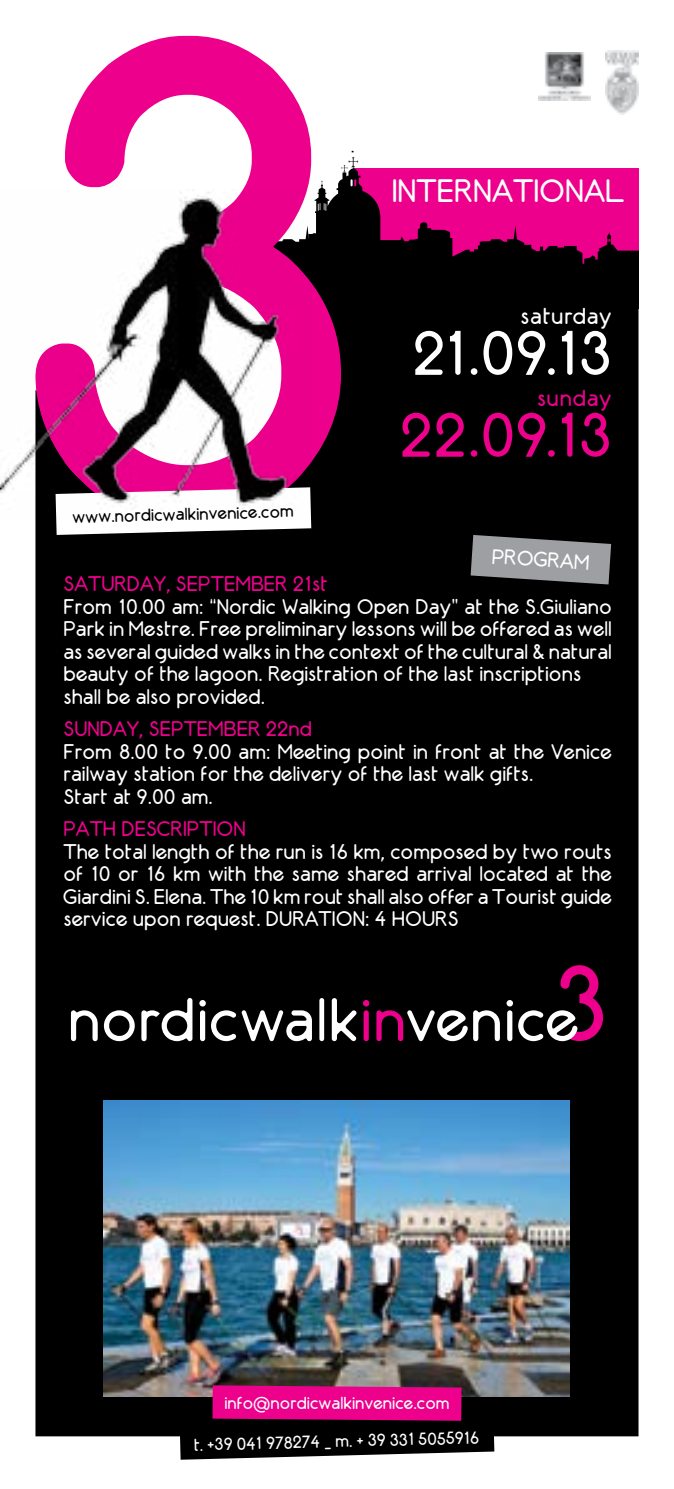
<style>
.page{position:relative;width:674px;height:1489px;background:#fff}
.page>*{position:absolute;margin:0;border:0;box-sizing:border-box;transform-origin:0 0}
.t1{font:62.75px "AR Techni";color:#fff}
.t2{font:62.75px "AR Techni";color:#ec008c}
.t3{font:32.5px "AR Techni";color:#fff}
.t4{font:23.25px "AR Techni";letter-spacing:.015em;color:#fff}
.t5{font:23.25px "AR Techni";letter-spacing:.025em;color:#ec008c}
.t6{font:21.25px/22.5px "AR Techni";color:#fff}
.t7{font:21.25px "AR Techni";color:#ec008c}
.t8{font:17.5px "AR Techni";color:#fff}
.t9{font:17.5px "AR Techni";color:#000}
</style>
<div class="page">
<svg style="left:345px;top:151px;width:293px;height:114px;background:#b4267a"></svg>
<svg style="left:341px;top:165px;width:4px;height:100px"></svg>
<div style="left:35px;top:265px;width:603px;height:1171px;background:#000"></div>
<svg style="left:35px;top:36px;width:306px;height:488px"></svg>
<svg style="left:470px;top:535px;width:140px;height:49px;background:#808184"></svg>
<svg style="left:56px;top:519px;width:255px;height:16px"></svg>
<img style="left:605px;top:50px;width:33px;height:64px">
<img style="left:538px;top:52px;width:52px;height:48px">
<img style="left:0;top:190px;width:311px;height:329px">
<img style="left:103px;top:1100px;width:466px;height:296px">
<svg style="left:179px;top:1385px;width:315px;height:74px;background:#661143"></svg>
<svg style="left:71px;top:1010px;width:27px;height:31px"></svg>
<svg style="left:104px;top:1010px;width:31px;height:31px"></svg>
<svg style="left:141px;top:997px;width:51px;height:44px"></svg>
<svg style="left:199px;top:999px;width:113px;height:42px"></svg>
<svg style="left:319px;top:997px;width:5px;height:44px"></svg>
<svg style="left:331px;top:998px;width:25px;height:43px"></svg>
<svg style="left:363px;top:999px;width:6px;height:42px"></svg>
<svg style="left:376px;top:1010px;width:91px;height:31px"></svg>
<svg style="left:473px;top:1010px;width:26px;height:31px"></svg>
<svg style="left:506px;top:999px;width:6px;height:42px"></svg>
<svg style="left:518px;top:965px;width:84px;height:76px;background:#4b2039"></svg>
<h2 class="t3" style="left:391px;top:171px;width:234px">INTERNATIONAL</h2>
<p class="t9" style="left:72px;top:505px;width:223px;rotate:-1deg">www.nordicwalkinvenice.com</p>
<p class="t4" style="left:520px;top:302px;width:93px">saturday</p>
<h1 class="t1" style="left:412px;top:315px;width:201px">21.09.13</h1>
<h1 class="t2" style="left:399px;top:397px;width:214px">22.09.13</h1>
<p class="t5" style="left:536px;top:384px;width:76px">sunday</p>
<p class="t6" style="left:492px;top:544px;width:99px;rotate:4deg">PROGRAM</p>
<p class="t7" style="left:63px;top:571px;width:266px">SATURDAY, SEPTEMBER 21st</p>
<p class="t6" style="left:63px;top:595px;width:549px">From 10.00 am: “Nordic Walking Open Day” at the S.Giuliano Park in Mestre. Free preliminary lessons will be offered as well as several guided walks in the context of the cultural &amp; natural beauty of the lagoon. Registration of the last inscriptions shall be also provided.</p>
<p class="t7" style="left:63px;top:716px;width:250px">SUNDAY, SEPTEMBER 22nd</p>
<p class="t6" style="left:63px;top:740px;width:549px">From 8.00 to 9.00 am: Meeting point in front at the Venice railway station for the delivery of the last walk gifts.<br>Start at 9.00 am.</p>
<p class="t7" style="left:63px;top:816px;width:184px">PATH DESCRIPTION</p>
<p class="t6" style="left:63px;top:840px;width:549px;text-align:justify">The total length of the run is 16 km, composed by two routs of 10 or 16 km with the same shared arrival located at the Giardini S. Elena. The 10 km rout shall also offer a Tourist guide service upon request. DURATION: 4 HOURS</p>
<p class="t8" style="left:224px;top:1391px;width:227px">info@nordicwalkinvenice.com</p>
<p class="t8" style="left:194px;top:1432px;width:287px;rotate:-1deg">t. +39 041 978274 _ m. + 39 331 5055916</p>
</div>
